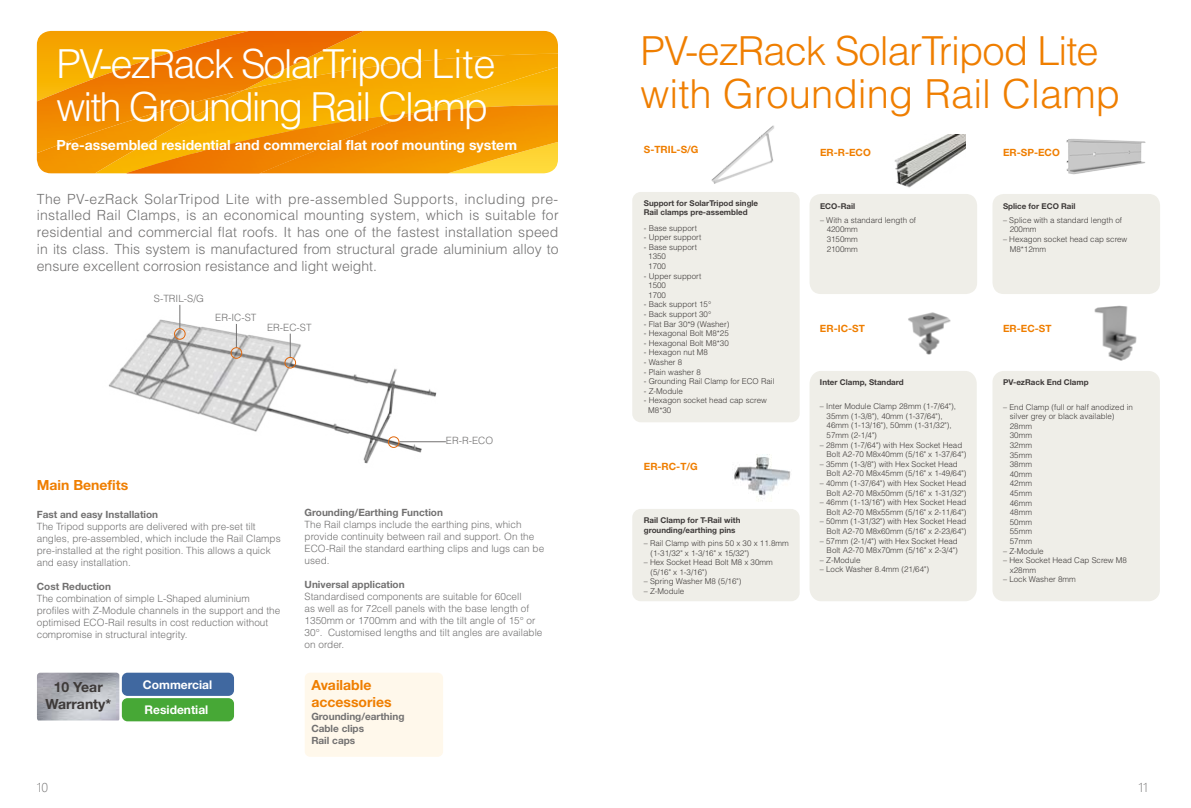
<style>
.page{position:relative;width:1191px;height:808px;background:#fff}
.page>*{position:absolute;margin:0;border:0;box-sizing:border-box;transform-origin:0 0}
.t1{font:300 40px/43px "Helvetica";letter-spacing:-.05em;color:#fff}
.t2{font:300 40px/43px "Helvetica";letter-spacing:-.025em;color:#ef7e00}
.t3{font:300 14px/16.8px "Helvetica";color:#727171;text-align:justify}
.t4{font:700 14px "Helvetica Neue";color:#fff}
.t5{font:700 14px/16.8px "Helvetica Neue";color:#ef7e00}
.t6{font:700 14px/16.8px "Helvetica Neue";color:#3e3a39;text-align:center}
.t7{font:700 12px/25.3px "Helvetica Neue";color:#fff}
.t8{font:300 12px "Microsoft Ya Hei";color:#727171}
.t9{font:300 10px/12px "Helvetica";color:#727171}
.t10{font:700 10px/12px "Helvetica Neue";color:#727171}
.t11{font:700 10px "Helvetica Neue";color:#ef7e00}
.t12{font:300 8px/9.6px "Helvetica";color:#3e3a39}
.t13{font:700 8px/9.6px "Helvetica Neue";color:#3e3a39}
</style>
<div class="page">
<div style="left:122px;top:673px;width:112px;height:23px;background:#4068a0;border-radius:6px"></div>
<div style="left:122px;top:698px;width:112px;height:23px;background:#47a836;border-radius:6px"></div>
<div style="left:305px;top:673px;width:138px;height:84px;background:#fff8eb;border-radius:5px"></div>
<div style="left:364px;top:31px;width:194px;height:23px;background:#f5a300"></div>
<img style="left:364px;top:54px;width:194px;height:51px">
<img style="left:37px;top:31px;width:327px;height:81px">
<img style="left:37px;top:90px;width:207px;height:83px">
<img style="left:259px;top:105px;width:299px;height:68px">
<img style="left:126px;top:112px;width:291px;height:61px">
<img style="left:108px;top:309px;width:333px;height:155px">
<svg style="left:236px;top:324px;width:1px;height:23px"></svg>
<svg style="left:290px;top:334px;width:1px;height:23px"></svg>
<hr style="left:399px;top:441px;width:47px;height:1px;background:#727171">
<div style="left:231px;top:347px;width:11px;height:12px;border:1px solid #e1680d;border-radius:50%"></div>
<div style="left:284px;top:357px;width:12px;height:11px;border:1px solid #e1680d;border-radius:50%"></div>
<div style="left:388px;top:436px;width:11px;height:12px;border:1px solid #e1680d;border-radius:50%"></div>
<svg style="left:179px;top:305px;width:1px;height:23px"></svg>
<div style="left:174px;top:328px;width:12px;height:12px;border:1px solid #e1680d;border-radius:50%"></div>
<div style="left:992px;top:371px;width:167px;height:230px;background:#efeee8;border-radius:11px"></div>
<img style="left:1094px;top:305px;width:43px;height:56px">
<div style="left:992px;top:194px;width:168px;height:100px;background:#efeee8;border-radius:11px"></div>
<img style="left:1066px;top:139px;width:80px;height:36px">
<div style="left:809px;top:194px;width:168px;height:100px;background:#efeee8;border-radius:11px"></div>
<img style="left:894px;top:134px;width:71px;height:54px">
<div style="left:632px;top:192px;width:167px;height:230px;background:#efeee8;border-radius:9px"></div>
<img style="left:711px;top:125px;width:63px;height:59px">
<div style="left:809px;top:371px;width:167px;height:230px;background:#efeee8"></div>
<img style="left:908px;top:312px;width:43px;height:43px">
<div style="left:632px;top:509px;width:167px;height:92px;background:#efeee8;border-radius:9px"></div>
<img style="left:734px;top:455px;width:57px;height:45px">
<h1 class="t1" style="left:57px;top:41px;width:441px">PV-ezRack SolarTripod Lite with Grounding Rail Clamp</h1>
<h2 class="t4" style="left:57px;top:136px;width:462px">Pre-assembled residential and commercial flat roof mounting system</h2>
<p class="t3" style="left:37px;top:190px;width:523px">The PV-ezRack SolarTripod Lite with pre-assembled Supports, including pre&shy;installed Rail Clamps, is an economical mounting system, which is suitable for residential and commercial flat roofs. It has one of the fastest installation speed in its class. This system is manufactured from structural grade aluminium alloy to ensure excellent corrosion resistance and light weight.</p>
<p class="t9" style="left:154px;top:292px;width:52px">S-TRIL-S/G</p>
<p class="t9" style="left:215px;top:311px;width:43px">ER-IC-ST</p>
<p class="t9" style="left:267px;top:321px;width:46px">ER-EC-ST</p>
<p class="t9" style="left:446px;top:434px;width:49px">ER-R-ECO</p>
<h2 class="t5" style="left:37px;top:476px;width:93px">Main Benefits</h2>
<p class="t10" style="left:37px;top:508px;width:123px">Fast and easy Installation</p>
<p class="t9" style="left:37px;top:520px;width:245px">The Tripod supports are delivered with pre-set tilt angles, pre-assembled, which include the Rail Clamps pre-installed at the right position. This allows a quick and easy installation.</p>
<p class="t10" style="left:37px;top:580px;width:76px">Cost Reduction</p>
<p class="t9" style="left:37px;top:592px;width:245px">The combination of simple L-Shaped aluminium profiles with Z-Module channels in the support and the optimised ECO-Rail results in cost reduction without compromise in structural integrity.</p>
<p class="t10" style="left:305px;top:506px;width:140px">Grounding/Earthing Function</p>
<p class="t9" style="left:305px;top:518px;width:241px">The Rail clamps include the earthing pins, which provide continuity between rail and support. On the ECO-Rail the standard earthing clips and lugs can be used.</p>
<p class="t10" style="left:305px;top:578px;width:101px">Universal application</p>
<p class="t9" style="left:305px;top:590px;width:239px">Standardised components are suitable for 60cell<br>as well as for 72cell panels with the base length of 1350mm or 1700mm and with the tilt angle of 15° or 30°. Customised lengths and tilt angles are available on order.</p>
<h2 class="t6" style="left:45px;top:678px;width:67px">10 Year<br>Warranty*</h2>
<h3 class="t7" style="left:143px;top:671px;width:71px">Commercial<br>Residential</h3>
<h2 class="t5" style="left:311px;top:676px;width:82px">Available accessories</h2>
<p class="t10" style="left:311px;top:711px;width:95px">Grounding/earthing<br>Cable clips<br>Rail caps</p>
<h1 class="t2" style="left:640px;top:28px;width:481px">PV-ezRack SolarTripod Lite with Grounding Rail Clamp</h1>
<p class="t11" style="left:644px;top:144px;width:56px">S-TRIL-S/G</p>
<p class="t13" style="left:644px;top:198px;width:116px">Support for SolarTripod single<br>Rail clamps pre-assembled</p>
<p class="t12" style="left:644px;top:223px;width:55px">- Base support</p>
<p class="t12" style="left:644px;top:232px;width:59px">- Upper support</p>
<p class="t12" style="left:648px;top:242px;width:50px;text-indent:-4px">- Base support<br>1350<br>1700</p>
<p class="t12" style="left:648px;top:271px;width:55px;text-indent:-4px">- Upper support<br>1500<br>1700</p>
<p class="t12" style="left:644px;top:300px;width:69px">- Back support 15°</p>
<p class="t12" style="left:644px;top:309px;width:69px">- Back support 30°</p>
<p class="t12" style="left:644px;top:319px;width:87px">- Flat Bar 30*9 (Washer)</p>
<p class="t12" style="left:644px;top:328px;width:86px">- Hexagonal Bolt M8*25</p>
<p class="t12" style="left:644px;top:338px;width:86px">- Hexagonal Bolt M8*30</p>
<p class="t12" style="left:644px;top:348px;width:66px">- Hexagon nut M8</p>
<p class="t12" style="left:644px;top:357px;width:40px">- Washer 8</p>
<p class="t12" style="left:644px;top:367px;width:58px">- Plain washer 8</p>
<p class="t12" style="left:644px;top:376px;width:132px">- Grounding Rail Clamp for ECO Rail</p>
<p class="t12" style="left:644px;top:386px;width:41px">- Z-Module</p>
<p class="t12" style="left:648px;top:396px;width:120px;text-indent:-4px">- Hexagon socket head cap screw<br>M8*30</p>
<p class="t11" style="left:644px;top:460px;width:55px">ER-RC-T/G</p>
<p class="t13" style="left:644px;top:515px;width:98px">Rail Clamp for T-Rail with grounding/earthing pins</p>
<p class="t12" style="left:650px;top:538px;width:140px;text-indent:-7px">– Rail Clamp with pins 50 x 30 x 11.8mm (1-31/32" x 1-3/16" x 15/32")</p>
<p class="t12" style="left:650px;top:557px;width:124px;text-indent:-7px">– Hex Socket Head Bolt M8 x 30mm (5/16" x 1-3/16")</p>
<p class="t12" style="left:644px;top:576px;width:99px">– Spring Washer M8 (5/16")</p>
<p class="t12" style="left:644px;top:586px;width:42px">– Z-Module</p>
<p class="t11" style="left:820px;top:146px;width:52px">ER-R-ECO</p>
<p class="t13" style="left:820px;top:201px;width:37px">ECO-Rail</p>
<p class="t12" style="left:826px;top:215px;width:91px;text-indent:-7px">– With a standard length of<br>4200mm<br>3150mm<br>2100mm</p>
<p class="t11" style="left:820px;top:322px;width:46px">ER-IC-ST</p>
<p class="t13" style="left:820px;top:377px;width:85px">Inter Clamp, Standard</p>
<p class="t12" style="left:826px;top:401px;width:131px;text-indent:-7px">– Inter Module Clamp 28mm (1-7/64"),<br>35mm (1-3/8"), 40mm (1-37/64"),<br>46mm (1-13/16"), 50mm (1-31/32"),<br>57mm (2-1/4")</p>
<p class="t12" style="left:826px;top:440px;width:141px;text-indent:-7px">– 28mm (1-7/64") with Hex Socket Head<br>Bolt A2-70 M8x40mm (5/16" x 1-37/64")</p>
<p class="t12" style="left:826px;top:459px;width:141px;text-indent:-7px">– 35mm (1-3/8") with Hex Socket Head<br>Bolt A2-70 M8x45mm (5/16" x 1-49/64")</p>
<p class="t12" style="left:820px;top:478px;width:148px;text-align:right">– 40mm (1-37/64") with Hex Socket Head<br>Bolt A2-70 M8x50mm (5/16" x 1-31/32")</p>
<p class="t12" style="left:820px;top:497px;width:148px;text-align:right">– 46mm (1-13/16") with Hex Socket Head<br>Bolt A2-70 M8x55mm (5/16" x 2-11/64")</p>
<p class="t12" style="left:820px;top:517px;width:148px;text-align:right">– 50mm (1-31/32") with Hex Socket Head<br>Bolt A2-70 M8x60mm (5/16" x 2-23/64")</p>
<p class="t12" style="left:820px;top:536px;width:139px;text-align:right">– 57mm (2-1/4") with Hex Socket Head<br>Bolt A2-70 M8x70mm (5/16" x 2-3/4")</p>
<p class="t12" style="left:820px;top:555px;width:42px">– Z-Module</p>
<p class="t12" style="left:820px;top:565px;width:111px">– Lock Washer 8.4mm (21/64")</p>
<p class="t11" style="left:1003px;top:146px;width:58px">ER-SP-ECO</p>
<p class="t13" style="left:1003px;top:201px;width:74px">Splice for ECO Rail</p>
<p class="t12" style="left:1009px;top:215px;width:114px;text-indent:-7px">– Splice with a standard length of<br>200mm</p>
<p class="t12" style="left:1009px;top:234px;width:119px;text-indent:-7px">– Hexagon socket head cap screw<br>M8*12mm</p>
<p class="t11" style="left:1003px;top:322px;width:50px">ER-EC-ST</p>
<p class="t13" style="left:1003px;top:377px;width:87px">PV-ezRack End Clamp</p>
<p class="t12" style="left:1009px;top:402px;width:125px;text-indent:-7px">– End Clamp (full or half anodized in silver grey or black available)<br>28mm<br>30mm<br>32mm<br>35mm<br>38mm<br>40mm<br>42mm<br>45mm<br>46mm<br>48mm<br>50mm<br>55mm<br>57mm</p>
<p class="t12" style="left:1003px;top:546px;width:42px">– Z-Module</p>
<p class="t12" style="left:1009px;top:555px;width:119px;text-indent:-7px">– Hex Socket Head Cap Screw M8 x28mm</p>
<p class="t12" style="left:1003px;top:574px;width:74px">– Lock Washer 8mm</p>
<h3 class="t8" style="left:37px;top:779px;width:13px">10</h3>
<h3 class="t8" style="left:1138px;top:779px;width:11px">11</h3>
</div>
